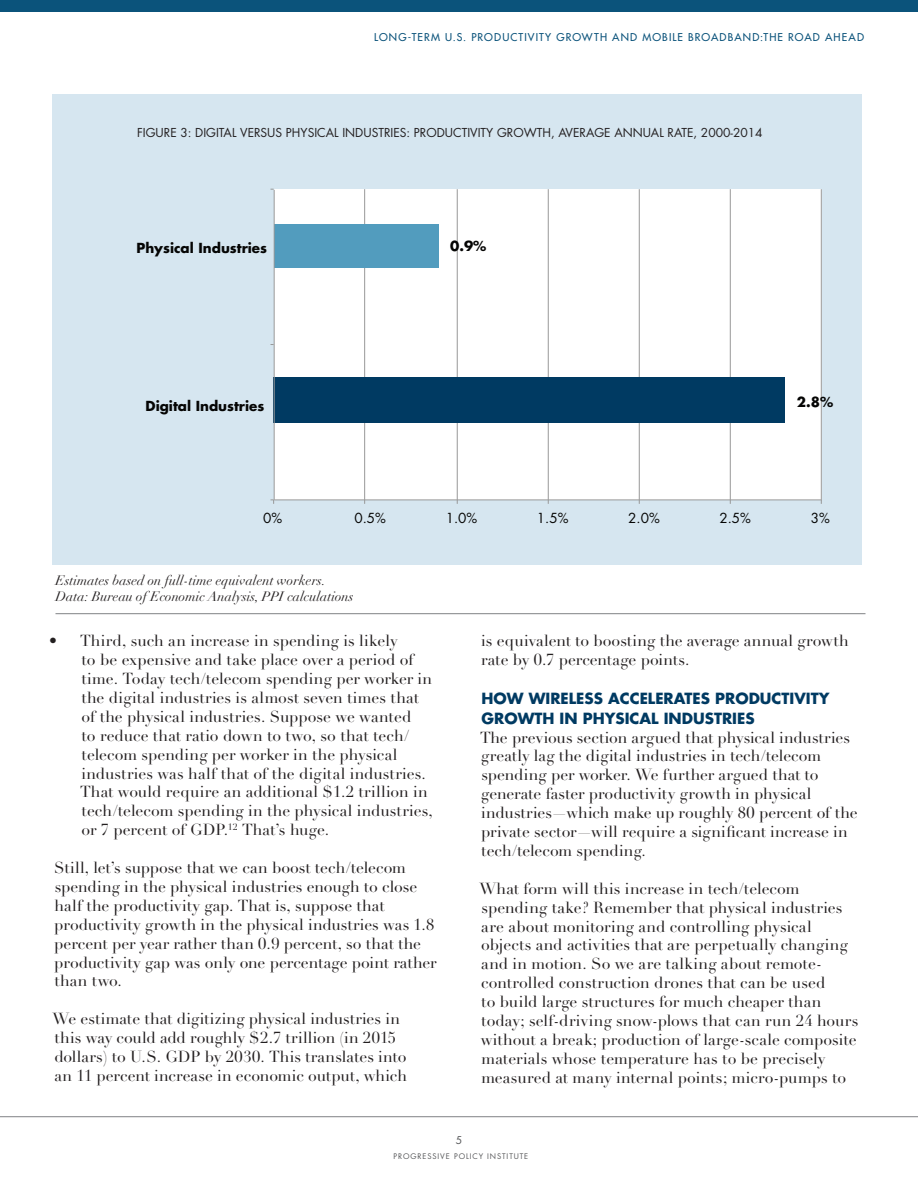
<style>
.page{position:relative;width:918px;height:1188px;background:#fff}
.page>*{position:absolute;margin:0;border:0;box-sizing:border-box;transform-origin:0 0}
.t1{font:15.75px/18.9px "Didot LH";letter-spacing:.005em;color:#231f20}
.t2{font:700 15px/19.8px "Futura";color:#003a62}
.t3{font:italic 13.5px/16.2px "Didot LH";color:#231f20}
.t4{font:700 13.5px "Futura";color:#050504}
.t5{font:13.5px "Futura";color:#050504}
.t6{font:12px "Futura";color:#231f20}
.t7{font:10.5px "Futura";letter-spacing:.11em;color:#0b537b}
.t8{font:10.5px "Futura";color:#57585a}
.t9{font:7.5px "Futura";letter-spacing:.12em;color:#57585a}
</style>
<div class="page">
<hr style="left:0;top:1116px;width:918px;height:1px;background:#808285">
<div style="left:0;top:0;width:918px;height:12px;background:#0b537b"></div>
<hr style="left:56px;top:613px;width:810px;height:1px;background:#808285">
<div style="left:52px;top:94px;width:810px;height:471px;background:#d6e6f0"></div>
<div style="left:274px;top:190px;width:548px;height:310px;background:#fff"></div>
<hr style="left:364px;top:189px;width:1px;height:311px;background:#989898">
<hr style="left:457px;top:189px;width:1px;height:311px;background:#989898">
<hr style="left:548px;top:189px;width:1px;height:311px;background:#989898">
<hr style="left:639px;top:189px;width:1px;height:311px;background:#989898">
<hr style="left:730px;top:189px;width:1px;height:311px;background:#989898">
<hr style="left:821px;top:189px;width:1px;height:311px;background:#989898">
<div style="left:274px;top:224px;width:164px;height:44px;background:#529cbe"></div>
<div style="left:274px;top:377px;width:511px;height:46px;background:#003a62"></div>
<hr style="left:274px;top:500px;width:548px;height:1px;background:#989898">
<hr style="left:274px;top:190px;width:1px;height:310px;background:#989898">
<p class="t7" style="left:374px;top:31px;width:491px">LONG-TERM U.S. PRODUCTIVITY GROWTH AND MOBILE BROADBAND:THE ROAD AHEAD</p>
<p class="t6" style="left:137px;top:124px;width:627px">FIGURE 3: DIGITAL VERSUS PHYSICAL INDUSTRIES: PRODUCTIVITY GROWTH, AVERAGE ANNUAL RATE, 2000-2014</p>
<p class="t4" style="left:136px;top:238px;width:132px">PHYSICAL INDUSTRIES</p>
<p class="t4" style="left:146px;top:396px;width:120px">DIGITAL INDUSTRIES</p>
<p class="t4" style="left:450px;top:237px;width:38px">0.9%</p>
<p class="t4" style="left:797px;top:392px;width:38px">2.8%</p>
<p class="t5" style="left:263px;top:509px;width:21px">0%</p>
<p class="t5" style="left:354px;top:509px;width:33px">0.5%</p>
<p class="t5" style="left:446px;top:509px;width:33px">1.0%</p>
<p class="t5" style="left:537px;top:509px;width:33px">1.5%</p>
<p class="t5" style="left:628px;top:509px;width:33px">2.0%</p>
<p class="t5" style="left:719px;top:509px;width:33px">2.5%</p>
<p class="t5" style="left:811px;top:509px;width:21px">3%</p>
<p class="t3" style="left:56px;top:573px;width:300px">Estimates based on full-time equivalent workers.<br>Data: Bureau of Economic Analysis, PPI calculations</p>
<p class="t1" style="left:80px;top:632px;width:354px;text-indent:-31px">• Third, such an increase in spending is likely<br>to be expensive and take place over a period of time. Today tech/telecom spending per worker in the digital industries is almost seven times that of the physical industries. Suppose we wanted<br>to reduce that ratio down to two, so that tech/ telecom spending per worker in the physical industries was half that of the digital industries.<br>That would require an additional $1.2 trillion in tech/telecom spending in the physical industries, or 7 percent of GDP.<sup>12</sup> That’s huge.</p>
<p class="t1" style="left:54px;top:859px;width:384px">Still, let’s suppose that we can boost tech/telecom spending in the physical industries enough to close half the productivity gap. That is, suppose that productivity growth in the physical industries was 1.8 percent per year rather than 0.9 percent, so that the productivity gap was only one percentage point rather than two.</p>
<p class="t1" style="left:53px;top:1010px;width:356px">We estimate that digitizing physical industries in this way could add roughly $2.7 trillion (in 2015 dollars) to U.S. GDP by 2030. This translates into an 11 percent increase in economic output, which</p>
<p class="t1" style="left:481px;top:632px;width:369px">is equivalent to boosting the average annual growth rate by 0.7 percentage points.</p>
<p class="t2" style="left:482px;top:688px;width:349px">HOW WI RELESS ACCELERATES PRODUCTIVITY<br>GROWTH IN PHYSICAL INDUSTRIES</p>
<p class="t1" style="left:480px;top:728px;width:379px">The previous section argued that physical industries greatly lag the digital industries in tech/telecom spending per worker. We further argued that to generate faster productivity growth in physical industries—which make up roughly 80 percent of the private sector—will require a significant increase in tech/telecom spending.</p>
<p class="t1" style="left:479px;top:879px;width:381px">What form will this increase in tech/telecom spending take? Remember that physical industries are about monitoring and controlling physical objects and activities that are perpetually changing and in motion. So we are talking about remote&shy;controlled construction drones that can be used<br>to build large structures for much cheaper than today; self-driving snow-plows that can run 24 hours without a break; production of large-scale composite materials whose temperature has to be precisely measured at many internal points; micro-pumps to</p>
<p class="t8" style="left:456px;top:1133px;width:8px">5</p>
<p class="t9" style="left:394px;top:1151px;width:136px">PROGRESSIVE POLICY INST ITUTE</p>
</div>
